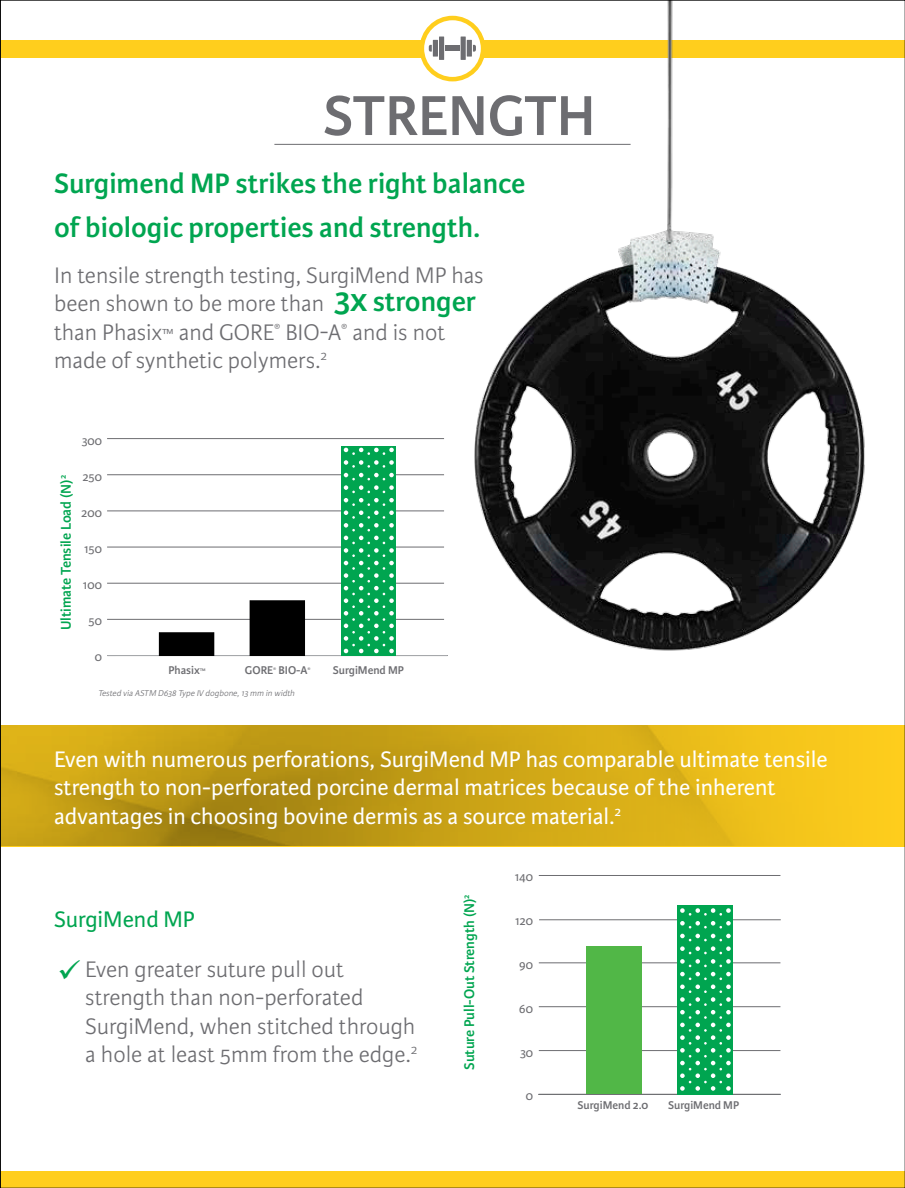
<style>
.page{position:relative;width:905px;height:1188px;background:#fff}
.page>*{position:absolute;margin:0;border:0;box-sizing:border-box;transform-origin:0 0}
.t1{font:600 60px "Karmina Sans";color:#6d6d71}
.t2{font:600 30px/43.5px "Karmina Sans";color:#00a550}
.t3{font:300 24px/28.5px "Karmina Sans";color:#6d6d71}
.t4{font:24px/28.5px "Karmina Sans";color:#fff}
.t5{font:24px "Karmina Sans";color:#00a550}
.t6{font:600 15px "Karmina Sans";color:#00a550}
.t7{font:13.2px "Karmina Sans";color:#6d6d71}
.t8{font:13.05px "Karmina Sans";color:#6d6d71}
.t9{font:600 12px "Karmina Sans";color:#6d6d71}
.t10{font:italic 300 9px "Karmina Sans";color:#6d6d71}
.s1{font-weight:600;font-size:36px;color:#00a550}
.s2{font-weight:600;font-size:30px;color:#00a550}
.s3{font-size:13.95px}
.s4{font-size:7.05px}
.s5{color:#00a550}
</style>
<div class="page">
<div style="left:0;top:40px;width:904px;height:17px;background:#ffce1d"></div>
<img style="left:2px;top:725px;width:900px;height:121px">
<div style="left:0;top:1171px;width:904px;height:17px;background:#ffce1d"></div>
<img style="left:449px;top:2px;width:433px;height:649px">
<hr style="left:107px;top:655px;width:340px;height:1px;background:#a7a9ac">
<hr style="left:107px;top:619px;width:337px;height:1px;background:#6d6d71">
<hr style="left:107px;top:583px;width:337px;height:1px;background:#6d6d71">
<hr style="left:107px;top:547px;width:337px;height:1px;background:#6d6d71">
<hr style="left:107px;top:511px;width:337px;height:1px;background:#6d6d71">
<hr style="left:107px;top:474px;width:337px;height:1px;background:#6d6d71">
<hr style="left:107px;top:438px;width:337px;height:1px;background:#6d6d71">
<div style="left:250px;top:601px;width:54px;height:55px;background:#000"></div>
<div style="left:250px;top:601px;width:55px;height:55px;border:1px solid #000"></div>
<div style="left:159px;top:633px;width:55px;height:23px;background:#000"></div>
<div style="left:341px;top:446px;width:54px;height:210px;background:#00a550"></div>
<svg style="left:344px;top:448px;width:50px;height:205px"></svg>
<hr style="left:538px;top:1094px;width:242px;height:1px;background:#6d6d71">
<hr style="left:539px;top:1050px;width:241px;height:1px;background:#6d6d71">
<hr style="left:539px;top:1006px;width:241px;height:1px;background:#6d6d71">
<hr style="left:539px;top:963px;width:241px;height:1px;background:#6d6d71">
<hr style="left:539px;top:875px;width:241px;height:1px;background:#6d6d71">
<hr style="left:539px;top:920px;width:241px;height:1px;background:#6d6d71">
<div style="left:586px;top:946px;width:55px;height:148px;background:#51b747"></div>
<div style="left:678px;top:905px;width:55px;height:189px;background:#00a550"></div>
<svg style="left:680px;top:908px;width:50px;height:183px"></svg>
<svg style="left:422px;top:18px;width:61px;height:61px"></svg>
<div style="left:445px;top:45px;width:14px;height:6px;background:#6d6d71"></div>
<div style="left:439px;top:37px;width:5px;height:23px;background:#6d6d71"></div>
<div style="left:433px;top:40px;width:5px;height:17px;background:#6d6d71"></div>
<svg style="left:429px;top:45px;width:3px;height:7px"></svg>
<div style="left:460px;top:37px;width:5px;height:23px;background:#6d6d71"></div>
<div style="left:467px;top:40px;width:5px;height:17px;background:#6d6d71"></div>
<svg style="left:473px;top:45px;width:3px;height:7px"></svg>
<div style="left:419px;top:16px;width:66px;height:65px;border:4px solid #ffce1d;border-radius:50%"></div>
<hr style="left:274px;top:144px;width:356px;height:1px;background:#6d6d71">
<svg style="left:0;top:0;width:1px;height:1188px"></svg>
<h1 class="t1" style="left:323px;top:82px;width:274px">STRENGTH</h1>
<p class="t2" style="left:54px;top:162px;width:473px">Surgimend MP strikes the right balance of biologic properties and strength.</p>
<p class="t3" style="left:54px;top:261px;width:431px">In tensile strength testing, SurgiMend MP has been shown to be more than <span class="s1">3x</span> <span class="s2">stronger </span>than Phasix<span class="s3">™</span> and GORE<sup>®</sup> BIO-A<sup>®</sup> and is not made of synthetic polymers.<sup>2</sup></p>
<p class="t8" style="left:82px;top:433px;width:22px">300</p>
<p class="t6" style="left:57px;top:630px;width:157px;rotate:-90deg">Ultimate Tensile Load (N)<sup>2</sup></p>
<p class="t8" style="left:82px;top:469px;width:21px">250</p>
<p class="t8" style="left:81px;top:505px;width:22px">200</p>
<p class="t8" style="left:84px;top:542px;width:19px">150</p>
<p class="t8" style="left:83px;top:578px;width:20px">100</p>
<p class="t8" style="left:89px;top:614px;width:15px">50</p>
<p class="t8" style="left:95px;top:650px;width:9px">0</p>
<p class="t9" style="left:168px;top:664px;width:39px">Phasix<span class="s4">™</span></p>
<p class="t9" style="left:245px;top:664px;width:67px">GORE<sup>®</sup> BIO-A<sup>®</sup></p>
<p class="t9" style="left:333px;top:664px;width:72px">SurgiMend MP</p>
<p class="t10" style="left:98px;top:688px;width:200px">Tested via ASTM D638 Type IV dogbone,13 mm in width</p>
<p class="t4" style="left:54px;top:745px;width:775px">Even with numerous perforations, SurgiMend MP has comparable ultimate tensile strength to non-perforated porcine dermal matrices because of the inherent advantages in choosing bovine dermis as a source material.<sup>2</sup></p>
<p class="t5" style="left:54px;top:906px;width:142px">SurgiMend MP</p>
<p class="t3" style="left:85px;top:955px;width:334px;text-indent:-28px"><span class="s5">✓</span> Even greater suture pull out strength than non-perforated<br>SurgiMend, when stitched through a hole at least 5mm from the edge.<sup>2</sup></p>
<p class="t6" style="left:460px;top:1070px;width:177px;rotate:-90deg">Suture Pull-Out Strength (N)<sup>2</sup></p>
<p class="t7" style="left:515px;top:869px;width:20px">140</p>
<p class="t7" style="left:515px;top:913px;width:20px">120</p>
<p class="t7" style="left:519px;top:957px;width:16px">90</p>
<p class="t7" style="left:519px;top:1001px;width:16px">60</p>
<p class="t7" style="left:520px;top:1045px;width:15px">30</p>
<p class="t7" style="left:526px;top:1089px;width:9px">0</p>
<p class="t9" style="left:577px;top:1098px;width:72px">SurgiMend 2.0</p>
<p class="t9" style="left:668px;top:1098px;width:72px">SurgiMend MP</p>
</div>
